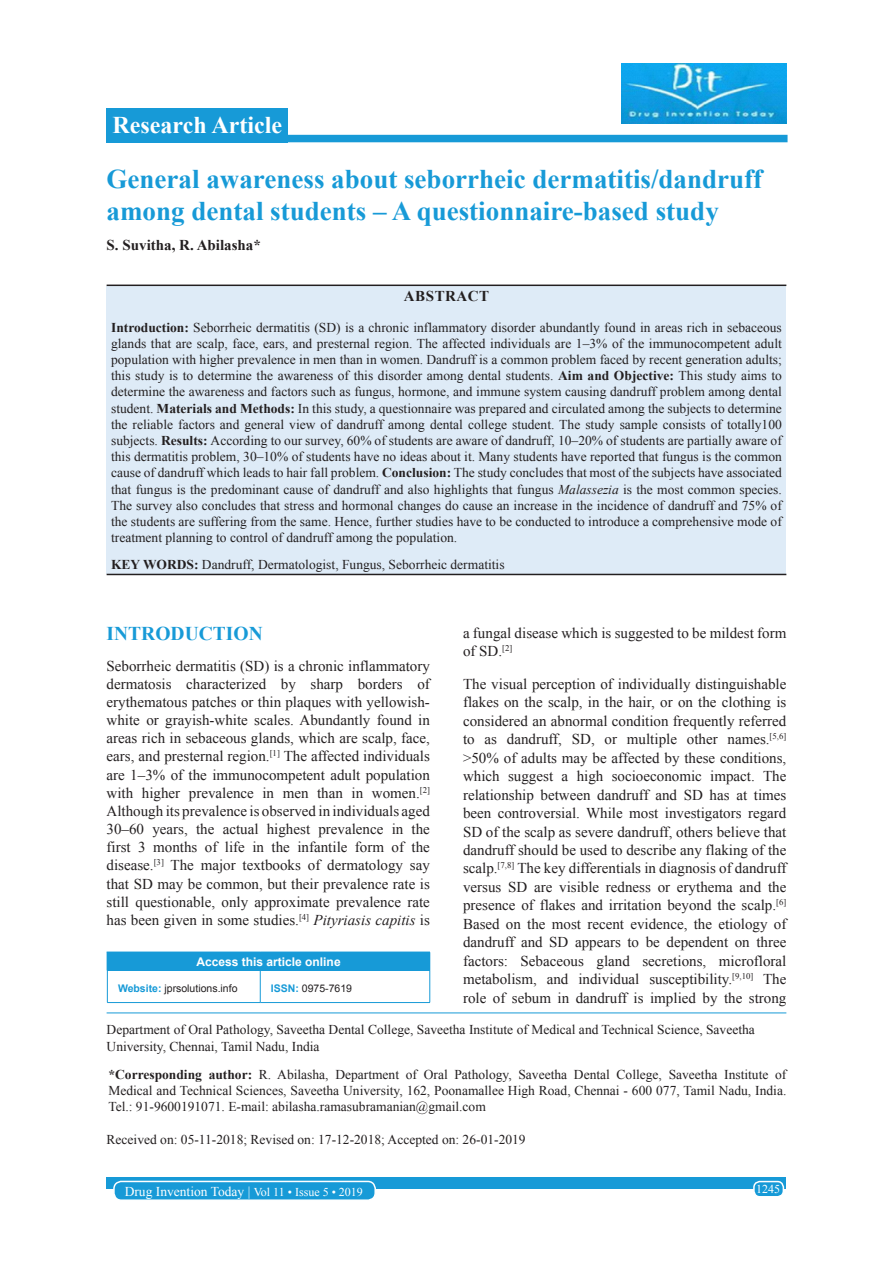
<style>
.page{position:relative;width:893px;height:1263px;background:#fff}
.page>*{position:absolute;margin:0;border:0;box-sizing:border-box;transform-origin:0 0}
.AT{font:700 27px/32.4px "Times New Roman";color:#179ad7}
.AH{font:700 24px "Times New Roman";color:#fff}
.t1{font:700 19.5px "Times New Roman";color:#179ad7}
.TX{font:15px/18.5px "Times New Roman";color:#231f20;text-align:justify}
.AU{font:700 15px "Times New Roman";color:#231f20}
.ABSH{font:700 15px "Times New Roman";letter-spacing:.035em;color:#231f20}
.ABS{font:13.5px/16.2px "Times New Roman";color:#231f20;text-align:justify}
.ADD{font:13.5px/16.2px "Times New Roman";color:#231f20;text-align:justify}
.AFF{font:13.5px/16.2px "Times New Roman";color:#231f20}
.HIS{font:13.5px "Times New Roman";color:#231f20}
.KWD{font:13.5px "Times New Roman";color:#231f20}
.foot1{font:13.5px "Times New Roman";color:#fff}
.ATAO{font:700 12px "Arial";color:#fff}
.foot1-2{font:12px "Times New Roman";color:#fff}
.WEBSITE{font:10.5px "Arial";color:#231f20}
.s1{font-weight:700}
.s2{font-style:italic}
.s3{font-weight:700;color:#179ad7}
.s4{font-size:12px}
</style>
<div class="page">
<div style="left:106px;top:1177px;width:680px;height:12px;background:#179ad7"></div>
<div style="left:753px;top:1181px;width:30px;height:15px;background:#179ad7;border-radius:6px"></div>
<div style="left:752px;top:1180px;width:31px;height:17px;border:2px solid #fff;border-radius:6px"></div>
<div style="left:114px;top:1181px;width:261px;height:19px;background:#179ad7;border-radius:7px"></div>
<div style="left:113px;top:1180px;width:263px;height:21px;border:2px solid #fff;border-radius:7px"></div>
<div style="left:106px;top:108px;width:182px;height:34px;background:#179ad7"></div>
<div style="left:265px;top:135px;width:522px;height:7px;background:#179ad7"></div>
<hr style="left:106px;top:1012px;width:680px;height:1px;background:#179ad7">
<div style="left:107px;top:952px;width:322px;height:18px;background:#179ad7"></div>
<svg style="left:106px;top:952px;width:1px;height:18px"></svg>
<hr style="left:106px;top:951px;width:154px;height:1px;background:#179ad7">
<hr style="left:260px;top:951px;width:170px;height:1px;background:#179ad7">
<svg style="left:429px;top:952px;width:1px;height:18px"></svg>
<hr style="left:107px;top:970px;width:1px;height:32px;background:#179ad7">
<hr style="left:107px;top:1002px;width:153px;height:1px;background:#179ad7">
<hr style="left:260px;top:970px;width:1px;height:32px;background:#179ad7">
<hr style="left:429px;top:970px;width:1px;height:32px;background:#179ad7">
<hr style="left:260px;top:1002px;width:170px;height:1px;background:#179ad7">
<img style="left:621px;top:63px;width:164px;height:60px">
<div style="left:106px;top:286px;width:680px;height:288px;background:#deebf7"></div>
<hr style="left:106px;top:284px;width:680px;height:2px;background:#231f20">
<hr style="left:106px;top:574px;width:680px;height:1px;background:#231f20">
<p class="AH" style="left:112px;top:108px;width:171px">Research Article</p>
<p class="AT" style="left:106px;top:162px;width:656px">General awareness about seborrheic dermatitis/dandruff among dental students – A questionnaire-based study</p>
<p class="AU" style="left:106px;top:234px;width:156px">S. Suvitha, R. Abilasha*</p>
<p class="ABSH" style="left:403px;top:285px;width:87px">ABSTRACT</p>
<p class="ABS" style="left:111px;top:318px;width:672px"><span class="s1">Introduction:</span> Seborrheic dermatitis (SD) is a chronic inflammatory disorder abundantly found in areas rich in sebaceous glands that are scalp, face, ears, and presternal region. The affected individuals are 1–3% of the immunocompetent adult population with higher prevalence in men than in women. Dandruff is a common problem faced by recent generation adults; this study is to determine the awareness of this disorder among dental students. <span class="s1">Aim and Objective:</span> This study aims to determine the awareness and factors such as fungus, hormone, and immune system causing dandruff problem among dental student. <span class="s1">Materials and Methods:</span> In this study, a questionnaire was prepared and circulated among the subjects to determine the reliable factors and general view of dandruff among dental college student. The study sample consists of totally100 subjects. <span class="s1">Results:</span> According to our survey, 60% of students are aware of dandruff, 10–20% of students are partially aware of this dermatitis problem, 30–10% of students have no ideas about it. Many students have reported that fungus is the common cause of dandruff which leads to hair fall problem. <span class="s1">Conclusion:</span> The study concludes that most of the subjects have associated that fungus is the predominant cause of dandruff and also highlights that fungus <span class="s2">Malassezia</span> is the most common species.<br>The survey also concludes that stress and hormonal changes do cause an increase in the incidence of dandruff and 75% of the students are suffering from the same. Hence, further studies have to be conducted to introduce a comprehensive mode of treatment planning to control of dandruff among the population.</p>
<p class="KWD" style="left:111px;top:555px;width:395px"><span class="s1">KEY WORDS:</span> Dandruff, Dermatologist, Fungus, Seborrheic dermatitis</p>
<h1 class="t1" style="left:106px;top:620px;width:157px">INTRODUCTION</h1>
<p class="TX" style="left:106px;top:656px;width:325px">Seborrheic dermatitis (SD) is a chronic inflammatory dermatosis characterized by sharp borders of erythematous patches or thin plaques with yellowish&shy;white or grayish-white scales. Abundantly found in areas rich in sebaceous glands, which are scalp, face, ears, and presternal region.<sup>[1]</sup> The affected individuals are 1–3% of the immunocompetent adult population with higher prevalence in men than in women.<sup>[2] </sup>Although its prevalence is observed in individuals aged 30–60 years, the actual highest prevalence in the first 3 months of life in the infantile form of the disease.<sup>[3]</sup> The major textbooks of dermatology say that SD may be common, but their prevalence rate is still questionable, only approximate prevalence rate has been given in some studies.<sup>[4]</sup> <span class="s2">Pityriasis capitis</span> is</p>
<p class="ATAO" style="left:196px;top:953px;width:146px">Access this article online</p>
<p class="WEBSITE" style="left:118px;top:981px;width:121px"><span class="s3">Website:</span> jprsolutions.info</p>
<p class="WEBSITE" style="left:271px;top:981px;width:83px"><span class="s3">ISSN:</span> 0975-7619</p>
<p class="TX" style="left:463px;top:623px;width:325px">a fungal disease which is suggested to be mildest form of SD.<sup>[2]</sup></p>
<p class="TX" style="left:463px;top:674px;width:325px">The visual perception of individually distinguishable flakes on the scalp, in the hair, or on the clothing is considered an abnormal condition frequently referred to as dandruff, SD, or multiple other names.<sup>[5,6] </sup>&gt;50% of adults may be affected by these conditions, which suggest a high socioeconomic impact. The relationship between dandruff and SD has at times been controversial. While most investigators regard SD of the scalp as severe dandruff, others believe that dandruff should be used to describe any flaking of the scalp.<sup>[7,8]</sup> The key differentials in diagnosis of dandruff versus SD are visible redness or erythema and the presence of flakes and irritation beyond the scalp.<sup>[6] </sup>Based on the most recent evidence, the etiology of dandruff and SD appears to be dependent on three factors: Sebaceous gland secretions, microfloral metabolism, and individual susceptibility.<sup>[9,10]</sup> The role of sebum in dandruff is implied by the strong</p>
<p class="AFF" style="left:106px;top:1021px;width:649px">Department of Oral Pathology, Saveetha Dental College, Saveetha Institute of Medical and Technical Science, Saveetha<br>University, Chennai, Tamil Nadu, India</p>
<p class="ADD" style="left:108px;top:1065px;width:679px"><span class="s1">*Corresponding author:</span> R. Abilasha, Department of Oral Pathology, Saveetha Dental College, Saveetha Institute of Medical and Technical Sciences, Saveetha University, 162, Poonamallee High Road, Chennai - 600 077, Tamil Nadu, India.<br>Tel.: 91-9600191071. E-mail: abilasha.ramasubramanian@gmail.com</p>
<p class="HIS" style="left:106px;top:1129px;width:420px">Received on: 05-11-2018; Revised on: 17-12-2018; Accepted on: 26-01-2019</p>
<p class="foot1" style="left:125px;top:1181px;width:240px">Drug Invention Today | <span class="s4">Vol 11 • Issue 5 • 2019</span></p>
<p class="foot1-2" style="left:755px;top:1180px;width:25px">1245</p>
</div>
